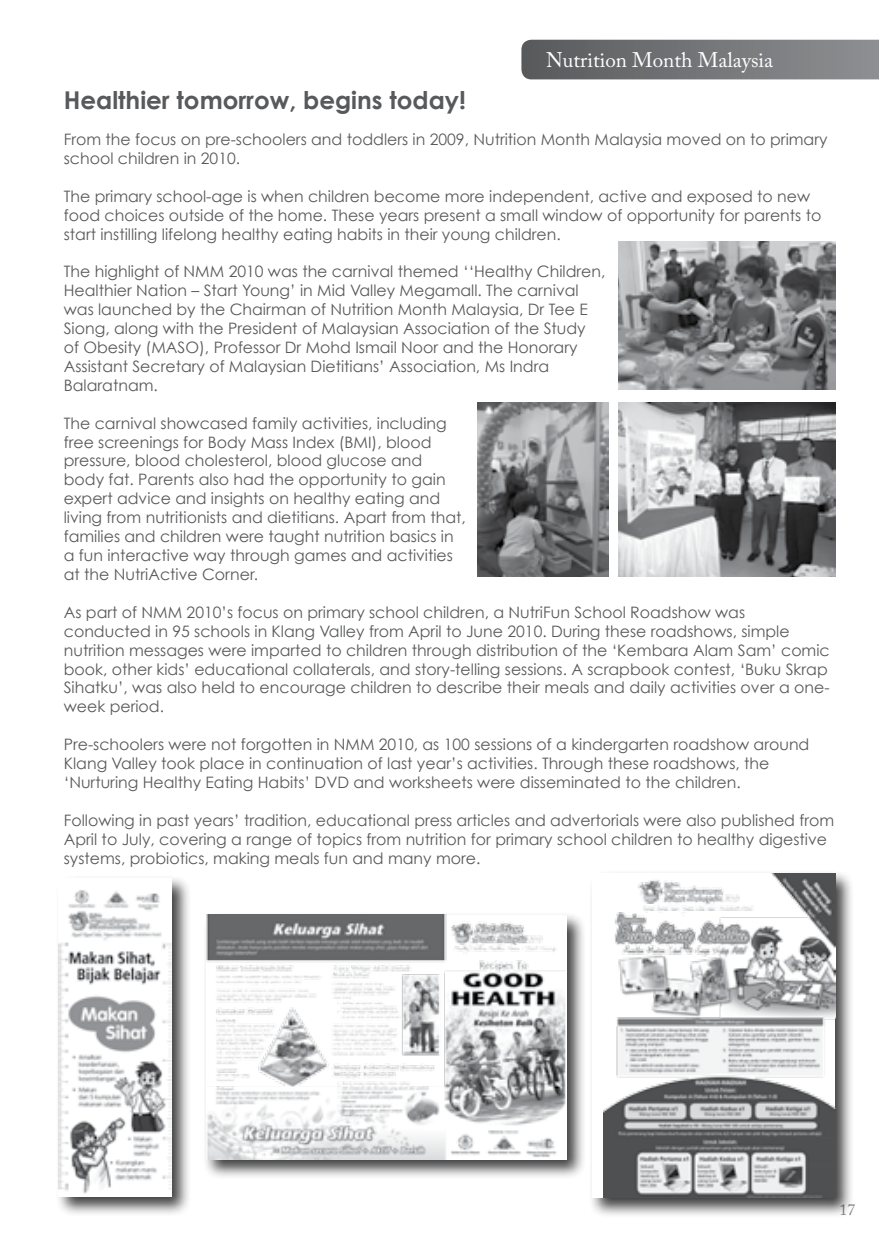
<style>
.page{position:relative;width:879px;height:1241px;background:#fff}
.page>*{position:absolute;margin:0;border:0;box-sizing:border-box;transform-origin:0 0}
.t1{font:700 24.5px "Century Gothic";color:#58595b}
.t2{font:21px "Adobe Caslon Pro";color:#fff}
.t3{font:15.75px/18.9px "Century Gothic";color:#58595b}
.t4{font:15.75px "Adobe Caslon Pro";color:#808285}
</style>
<div class="page">
<svg style="left:521px;top:40px;width:357px;height:39px;background:#737578"></svg>
<div style="left:55px;top:874px;width:136px;height:341px;background:#000;opacity:.75"></div>
<img style="left:59px;top:878px;width:113px;height:317px">
<div style="left:588px;top:868px;width:266px;height:349px;background:#000;opacity:.75"></div>
<div style="left:592px;top:872px;width:242px;height:325px;background:#fff"></div>
<img style="left:603px;top:873px;width:231px;height:324px">
<div style="left:202px;top:910px;width:383px;height:268px;background:#000;opacity:.75"></div>
<img style="left:206px;top:914px;width:360px;height:245px">
<img style="left:618px;top:241px;width:216px;height:148px">
<img style="left:477px;top:402px;width:130px;height:175px">
<img style="left:618px;top:402px;width:216px;height:175px">
<h2 class="t2" style="left:546px;top:48px;width:228px">Nutrition Month Malaysia</h2>
<h1 class="t1" style="left:64px;top:85px;width:403px">Healthier tomorrow, begins today!</h1>
<p class="t3" style="left:64px;top:129px;width:764px">From the focus on pre-schoolers and toddlers in 2009, Nutrition Month Malaysia moved on to primary school children in 2010.</p>
<p class="t3" style="left:64px;top:186px;width:758px">The primary school-age is when children become more independent, active and exposed to new food choices outside of the home. These years present a small window of opportunity for parents to start instilling lifelong healthy eating habits in their young children.</p>
<p class="t3" style="left:64px;top:262px;width:542px">The highlight of NMM 2010 was the carnival themed ‘‘Healthy Children, Healthier Nation – Start Young’ in Mid Valley Megamall. The carnival was launched by the Chairman of Nutrition Month Malaysia, Dr Tee E Siong, along with the President of Malaysian Association of the Study<br>of Obesity (MASO), Professor Dr Mohd Ismail Noor and the Honorary Assistant Secretary of Malaysian Dietitians’ Association, Ms Indra Balaratnam.</p>
<p class="t3" style="left:64px;top:413px;width:403px">The carnival showcased family activities, including free screenings for Body Mass Index (BMI), blood pressure, blood cholesterol, blood glucose and body fat. Parents also had the opportunity to gain expert advice and insights on healthy eating and living from nutritionists and dietitians. Apart from that, families and children were taught nutrition basics in a fun interactive way through games and activities at the NutriActive Corner.</p>
<p class="t3" style="left:64px;top:602px;width:767px">As part of NMM 2010’s focus on primary school children, a NutriFun School Roadshow was conducted in 95 schools in Klang Valley from April to June 2010. During these roadshows, simple nutrition messages were imparted to children through distribution of the ‘Kembara Alam Sam’ comic book, other kids’ educational collaterals, and story-telling sessions. A scrapbook contest, ‘Buku Skrap Sihatku’, was also held to encourage children to describe their meals and daily activities over a one&shy;week period.</p>
<p class="t3" style="left:64px;top:734px;width:746px">Pre-schoolers were not forgotten in NMM 2010, as 100 sessions of a kindergarten roadshow around<br>Klang Valley took place in continuation of last year’s activities. Through these roadshows, the ‘Nurturing Healthy Eating Habits’ DVD and worksheets were disseminated to the children.</p>
<p class="t3" style="left:64px;top:810px;width:771px">Following in past years’ tradition, educational press articles and advertorials were also published from<br>April to July, covering a range of topics from nutrition for primary school children to healthy digestive systems, probiotics, making meals fun and many more.</p>
<p class="t4" style="left:839px;top:1199px;width:17px">17</p>
</div>
